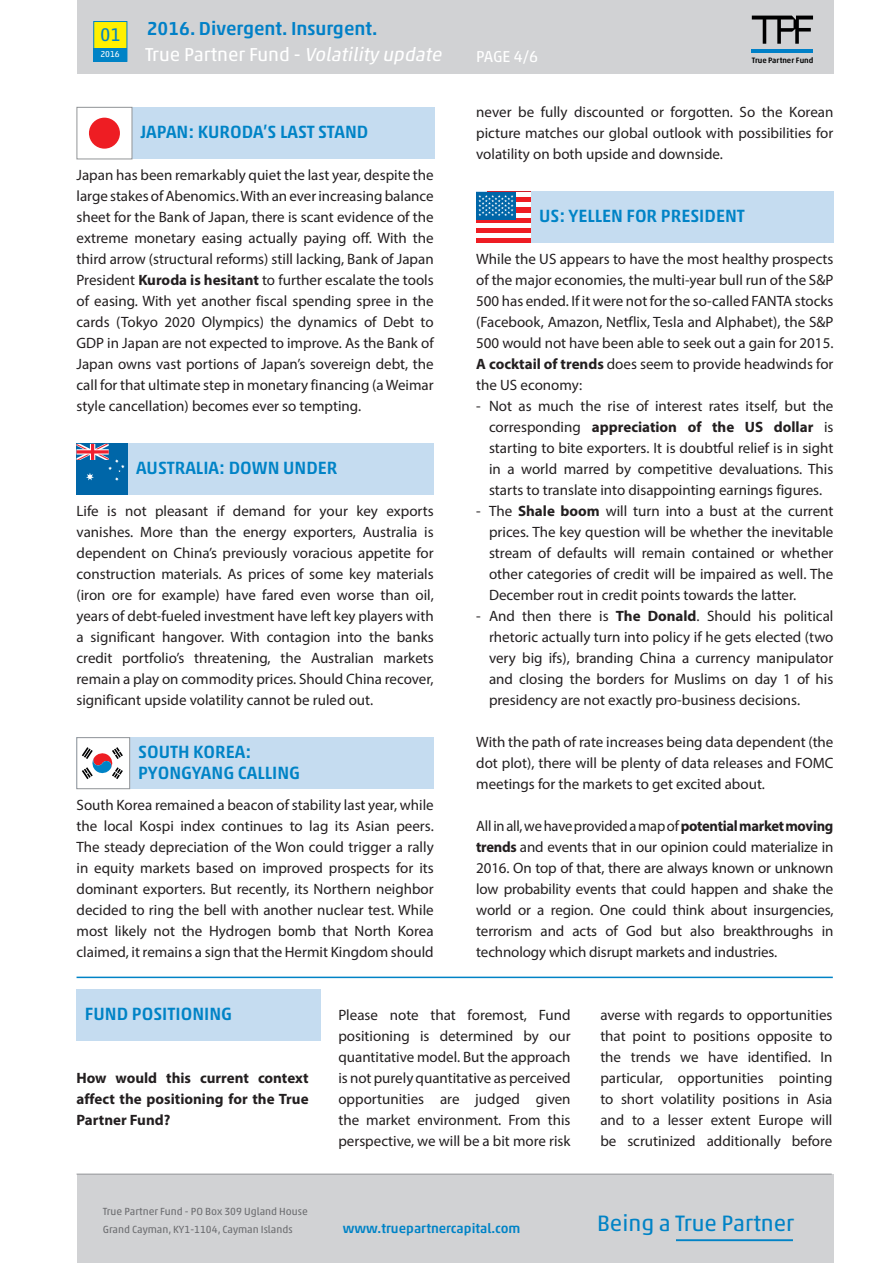
<style>
.page{position:relative;width:893px;height:1263px;background:#fff}
.page>*{position:absolute;margin:0;border:0;box-sizing:border-box;transform-origin:0 0}
.t1{font:22.65px "Akko Std";color:#0083c6}
.t2{font:500 19.05px/26.4px "Akko Std";color:#0080c7}
.t3{font:18.6px "Akko Std";color:#0083c6}
.subkop1{font:500 18px "Akko Std";color:#0083c6}
.subkop1__2mm{font:500 18px "Akko Std";color:#0083c6}
.t4{font:16.05px "Akko Std";color:#fff}
.body_1{font:15px/21px "Myriad Pro";color:#231f20;text-align:justify}
.body_1_inspring{font:15px/21px "Myriad Pro";color:#231f20;text-align:justify}
.body_1-2{font:700 15px/21px "Myriad Pro";color:#231f20;text-align:justify}
.t5{font:500 13.5px "Akko Std";color:#0083c6}
.t6{font:10.5px/18px "Akko Std";color:#6c6d70}
.t7{font:8.7px "Akko Std";color:#fff}
.t8{font:500 7.95px "Akko Std";color:#000}
.s1{font-weight:400;color:#fff}
.s2{font-weight:400;font-style:italic;color:#fff}
.s3{font-weight:700}
</style>
<div class="page">
<div style="left:77px;top:1174px;width:756px;height:89px;background:#d1d2d4"></div>
<div style="left:77px;top:0;width:756px;height:74px;background:#d1d2d4"></div>
<hr style="left:676px;top:1239px;width:117px;height:2px;background:#0083c6">
<hr style="left:77px;top:1174px;width:755px;height:1px;background:#939598">
<hr style="left:752px;top:49px;width:61px;height:4px;background:#0080c7">
<svg style="left:752px;top:16px;width:61px;height:28px"></svg>
<div style="left:94px;top:21px;width:33px;height:41px;background:#fff000;border:1px solid #0083c6"></div>
<div style="left:94px;top:48px;width:33px;height:13px;background:#0083c6"></div>
<hr style="left:77px;top:977px;width:756px;height:1px;background:#0083c6">
<div style="left:77px;top:444px;width:357px;height:51px;background:#c5dcf0"></div>
<div style="left:77px;top:444px;width:51px;height:51px;background:#0066a8"></div>
<svg style="left:77px;top:444px;width:48px;height:37px"></svg>
<div style="left:476px;top:192px;width:358px;height:51px;background:#c5dcf0"></div>
<div style="left:476px;top:238px;width:55px;height:5px;background:#ee1d23"></div>
<div style="left:476px;top:233px;width:55px;height:5px;background:#fff"></div>
<div style="left:476px;top:228px;width:55px;height:5px;background:#ee1d23"></div>
<div style="left:476px;top:222px;width:55px;height:6px;background:#fff"></div>
<svg style="left:476px;top:217px;width:55px;height:5px"></svg>
<div style="left:476px;top:212px;width:55px;height:5px;background:#fff"></div>
<div style="left:476px;top:207px;width:55px;height:5px;background:#ee1d23"></div>
<div style="left:476px;top:202px;width:55px;height:5px;background:#fff"></div>
<div style="left:476px;top:197px;width:55px;height:5px;background:#ee1d23"></div>
<div style="left:487px;top:192px;width:44px;height:5px;background:#fff"></div>
<div style="left:476px;top:192px;width:40px;height:27px;background:#0066a8"></div>
<svg style="left:478px;top:195px;width:35px;height:21px"></svg>
<div style="left:76px;top:989px;width:245px;height:51px;background:#c5dcf0"></div>
<div style="left:77px;top:107px;width:357px;height:51px;background:#c5dcf0"></div>
<div style="left:77px;top:107px;width:55px;height:52px;background:#fff;border:1px solid #939598"></div>
<div style="left:89px;top:118px;width:31px;height:31px;background:#ee1d23;border-radius:50%"></div>
<div style="left:77px;top:738px;width:357px;height:51px;background:#c5dcf0"></div>
<div style="left:76px;top:737px;width:54px;height:52px;background:#fff;border:1px solid #939598"></div>
<svg style="left:82px;top:747px;width:41px;height:32px"></svg>
<p class="t3" style="left:100px;top:24px;width:22px">01</p>
<p class="t7" style="left:100px;top:49px;width:21px">2016</p>
<p class="t2" style="left:145px;top:15px;width:302px">2016. Divergent. Insurgent.<br><span class="s1">Tr u e P a rt n e r F u n d -</span> <span class="s2">Volatility update</span></p>
<p class="subkop1" style="left:140px;top:121px;width:229px">JAPAN: KURODA’S LAST STAND</p>
<p class="body_1" style="left:77px;top:164px;width:359px">Japan has been remarkably quiet the last year, despite the large stakes of Abenomics. With an ever increasing balance sheet for the Bank of Japan, there is scant evidence of the extreme monetary easing actually paying off. With the third arrow (structural reforms) still lacking, Bank of Japan President <span class="s3">Kuroda is hesitant</span> to further escalate the tools of easing. With yet another fiscal spending spree in the cards (Tokyo 2020 Olympics) the dynamics of Debt to GDP in Japan are not expected to improve. As the Bank of Japan owns vast portions of Japan’s sovereign debt, the call for that ultimate step in monetary financing (a Weimar style cancellation) becomes ever so tempting.</p>
<p class="subkop1" style="left:136px;top:457px;width:203px">AUSTRALIA: DOWN UNDER</p>
<p class="body_1" style="left:77px;top:500px;width:359px">Life is not pleasant if demand for your key exports vanishes. More than the energy exporters, Australia is dependent on China’s previously voracious appetite for construction materials. As prices of some key materials (iron ore for example) have fared even worse than oil, years of debt-fueled investment have left key players with a significant hangover. With contagion into the banks credit portfolio’s threatening, the Australian markets remain a play on commodity prices. Should China recover, significant upside volatility cannot be ruled out.</p>
<p class="subkop1" style="left:138px;top:740px;width:115px">SOUTH KOREA:</p>
<p class="subkop1" style="left:138px;top:761px;width:163px">PYONGYANG CALLING</p>
<p class="body_1" style="left:77px;top:794px;width:359px">South Korea remained a beacon of stability last year, while the local Kospi index continues to lag its Asian peers.<br>The steady depreciation of the Won could trigger a rally in equity markets based on improved prospects for its dominant exporters. But recently, its Northern neighbor decided to ring the bell with another nuclear test. While most likely not the Hydrogen bomb that North Korea claimed, it remains a sign that the Hermit Kingdom should</p>
<p class="t4" style="left:476px;top:46px;width:63px">PAGE 4/6</p>
<p class="t8" style="left:752px;top:56px;width:63px">True Partner Fund</p>
<p class="body_1" style="left:476px;top:101px;width:359px">never be fully discounted or forgotten. So the Korean picture matches our global outlook with possibilities for volatility on both upside and downside.</p>
<p class="subkop1" style="left:539px;top:205px;width:207px">US: YELLEN FOR PRESIDENT</p>
<p class="body_1" style="left:476px;top:248px;width:359px">While the US appears to have the most healthy prospects of the major economies, the multi-year bull run of the S&amp;P 500 has ended. If it were not for the so-called FANTA stocks (Facebook, Amazon, Netflix, Tesla and Alphabet), the S&amp;P 500 would not have been able to seek out a gain for 2015.<br><span class="s3">A cocktail of trends</span> does seem to provide headwinds for the US economy:</p>
<p class="body_1_inspring" style="left:489px;top:395px;width:346px;text-indent:-13px">- Not as much the rise of interest rates itself, but the corresponding <span class="s3">appreciation of the US dollar</span> is starting to bite exporters. It is doubtful relief is in sight in a world marred by competitive devaluations. This starts to translate into disappointing earnings figures.</p>
<p class="body_1_inspring" style="left:489px;top:500px;width:346px;text-indent:-13px">- The <span class="s3">Shale boom</span> will turn into a bust at the current prices. The key question will be whether the inevitable stream of defaults will remain contained or whether other categories of credit will be impaired as well. The December rout in credit points towards the latter.</p>
<p class="body_1_inspring" style="left:489px;top:605px;width:346px;text-indent:-13px">- And then there is <span class="s3">The Donald</span>. Should his political rhetoric actually turn into policy if he gets elected (two very big ifs), branding China a currency manipulator and closing the borders for Muslims on day 1 of his presidency are not exactly pro-business decisions.</p>
<p class="body_1" style="left:476px;top:731px;width:359px">With the path of rate increases being data dependent (the dot plot), there will be plenty of data releases and FOMC meetings for the markets to get excited about.</p>
<p class="body_1" style="left:476px;top:815px;width:359px">All in all, we have provided a map of <span class="s3">potential market moving trends</span> and events that in our opinion could materialize in 2016. On top of that, there are always known or unknown low probability events that could happen and shake the world or a region. One could think about insurgencies, terrorism and acts of God but also breakthroughs in technology which disrupt markets and industries.</p>
<p class="subkop1__2mm" style="left:85px;top:1003px;width:149px">FUND POSITIONING</p>
<p class="body_1-2" style="left:76px;top:1067px;width:234px">How would this current context affect the positioning for the True Partner Fund?</p>
<p class="t6" style="left:103px;top:1202px;width:207px">True Partner Fund - PO Box 309 Ugland House<br>Grand Cayman, KY1-1104, Cayman Islands</p>
<p class="body_1" style="left:338px;top:1004px;width:234px">Please note that foremost, Fund positioning is determined by our quantitative model. But the approach is not purely quantitative as perceived opportunities are judged given the market environment. From this perspective, we will be a bit more risk</p>
<p class="body_1" style="left:600px;top:1004px;width:234px">averse with regards to opportunities that point to positions opposite to the trends we have identified. In particular, opportunities pointing to short volatility positions in Asia and to a lesser extent Europe will be scrutinized additionally before</p>
<p class="t5" style="left:343px;top:1220px;width:179px">www.truepartnercapital.com</p>
<h1 class="t1" style="left:597px;top:1210px;width:199px">Being a True Partner</h1>
</div>
